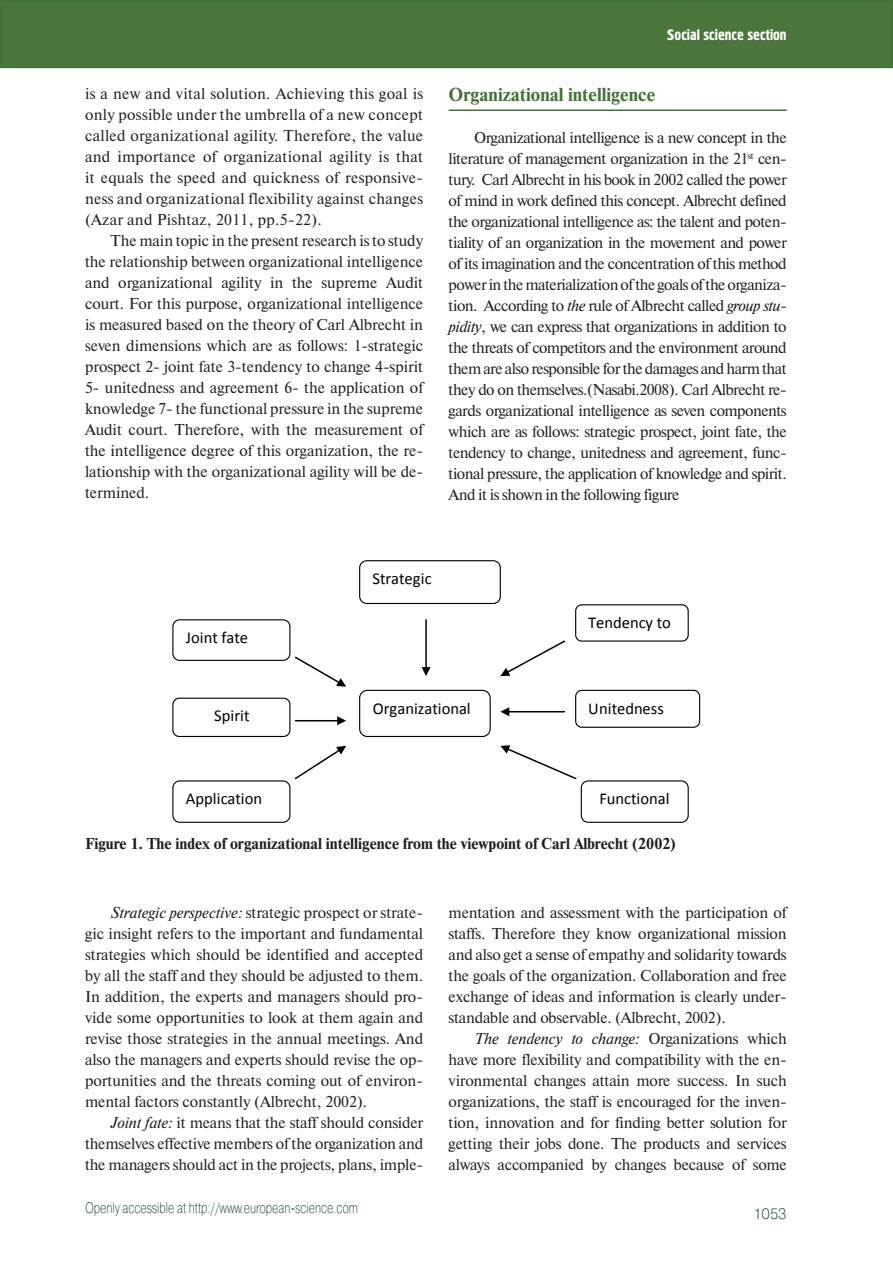
<style>
.page{position:relative;width:893px;height:1263px;background:#fff}
.page>*{position:absolute;margin:0;border:0;box-sizing:border-box;transform-origin:0 0}
.Заголовок{font:700 18.75px "Newton C";color:#417236}
.t1{font:16.5px "Calibri";letter-spacing:-.005em;color:#000}
.Текст_статьи{font:15.75px/21px "Newton C";letter-spacing:-.01em;color:#231f20;text-align:justify}
.Подрисуночная{font:700 15.75px "Newton C";color:#231f20}
.Нижний_колонтитул{font:15px "Pragmatica Light C";color:#0b3e1f;scale:.75 1}
.Верхний_колонтитул{font:15px "Hermes C";color:#fff}
.Колонцифра{font:15px "Pragmatica Light C";color:#0b3e1f}
.s1{font-style:italic}
</style>
<div class="page">
<div style="left:1px;top:1px;width:891px;height:66px;background:#4a763b"></div>
<div style="left:0;top:0;width:893px;height:68px;border:2px solid #417236"></div>
<hr style="left:449px;top:109px;width:338px;height:2px;background:#417236">
<div style="left:359px;top:560px;width:142px;height:44px;border:1px solid #000;border-radius:7px"></div>
<div style="left:359px;top:690px;width:132px;height:47px;border:1px solid #000;border-radius:8px"></div>
<div style="left:575px;top:604px;width:114px;height:38px;border:1px solid #000;border-radius:6px"></div>
<div style="left:575px;top:690px;width:125px;height:38px;border:1px solid #000;border-radius:6px"></div>
<div style="left:581px;top:780px;width:108px;height:43px;border:1px solid #000;border-radius:7px"></div>
<div style="left:172px;top:619px;width:118px;height:42px;border:1px solid #000;border-radius:7px"></div>
<div style="left:172px;top:698px;width:118px;height:39px;border:1px solid #000;border-radius:6px"></div>
<div style="left:172px;top:780px;width:118px;height:43px;border:1px solid #000;border-radius:7px"></div>
<hr style="left:425px;top:620px;width:2px;height:49px;background:#000">
<svg style="left:422px;top:667px;width:9px;height:9px"></svg>
<svg style="left:500px;top:640px;width:66px;height:36px"></svg>
<hr style="left:508px;top:711px;width:56px;height:1px;background:#000">
<svg style="left:500px;top:707px;width:9px;height:9px"></svg>
<svg style="left:500px;top:745px;width:77px;height:35px"></svg>
<svg style="left:294px;top:656px;width:52px;height:31px"></svg>
<hr style="left:296px;top:720px;width:43px;height:1px;background:#000">
<svg style="left:337px;top:716px;width:9px;height:9px"></svg>
<svg style="left:294px;top:746px;width:52px;height:34px"></svg>
<p class="Текст_статьи" style="left:85px;top:83px;width:340px">is a new and vital solution. Achieving this goal is only possible under the umbrella of a new concept called organizational agility. Therefore, the value and importance of organizational agility is that it equals the speed and quickness of responsive&shy;ness and organizational flexibility against changes (Azar and Pishtaz, 2011, pp.5-22).</p>
<p class="Текст_статьи" style="left:85px;top:230px;width:340px;text-indent:26px">The main topic in the present research is to study the relationship between organizational intelligence and organizational agility in the supreme Audit court. For this purpose, organizational intelligence is measured based on the theory of Carl Albrecht in seven dimensions which are as follows: 1-strategic prospect 2- joint fate 3-tendency to change 4-spirit 5- unitedness and agreement 6- the application of knowledge 7- the functional pressure in the supreme Audit court. Therefore, with the measurement of the intelligence degree of this organization, the re&shy;lationship with the organizational agility will be de&shy;termined.</p>
<p class="Верхний_колонтитул" style="left:667px;top:26px;width:121px">Social science section</p>
<p class="Заголовок" style="left:449px;top:84px;width:208px">Organizational intelligence</p>
<p class="Текст_статьи" style="left:449px;top:127px;width:340px;text-indent:26px">Organizational intelligence is a new concept in the literature of management organization in the 21<sup>st</sup> cen&shy;tury. Carl Albrecht in his book in 2002 called the power of mind in work defined this concept. Albrecht defined the organizational intelligence as: the talent and poten&shy;tiality of an organization in the movement and power of its imagination and the concentration of this method power in the materialization of the goals of the organiza&shy;tion. According to <span class="s1">the</span> rule of Albrecht called <span class="s1">group stu&shy;pidity</span>, we can express that organizations in addition to the threats of competitors and the environment around them are also responsible for the damages and harm that they do on themselves.(Nasabi.2008). Carl Albrecht re&shy;gards organizational intelligence as seven components which are as follows: strategic prospect, joint fate, the tendency to change, unitedness and agreement, func&shy;tional pressure, the application of knowledge and spirit.<br>And it is shown in the following figure</p>
<p class="t1" style="left:186px;top:627px;width:64px">Joint fate</p>
<p class="t1" style="left:373px;top:568px;width:61px">Strategic</p>
<p class="t1" style="left:588px;top:612px;width:84px">Tendency to</p>
<p class="t1" style="left:214px;top:706px;width:37px">Spirit</p>
<p class="t1" style="left:373px;top:698px;width:99px">Organizational</p>
<p class="t1" style="left:588px;top:698px;width:77px">Unitedness</p>
<p class="t1" style="left:186px;top:788px;width:78px">Application</p>
<p class="Подрисуночная" style="left:85px;top:835px;width:592px">Figure 1. The index of organizational intelligence from the viewpoint of Carl Albrecht (2002)</p>
<p class="t1" style="left:599px;top:788px;width:72px">Functional</p>
<p class="Текст_статьи" style="left:85px;top:902px;width:340px;text-indent:26px"><span class="s1">Strategic perspective:</span> strategic prospect or strate&shy;gic insight refers to the important and fundamental strategies which should be identified and accepted by all the staff and they should be adjusted to them.<br>In addition, the experts and managers should pro&shy;vide some opportunities to look at them again and revise those strategies in the annual meetings. And also the managers and experts should revise the op&shy;portunities and the threats coming out of environ&shy;mental factors constantly (Albrecht, 2002).</p>
<p class="Текст_статьи" style="left:85px;top:1112px;width:340px;text-indent:26px"><span class="s1">Joint fate:</span> it means that the staff should consider themselves effective members of the organization and the managers should act in the projects, plans, imple-</p>
<p class="Нижний_колонтитул" style="left:85px;top:1199px;width:365px">Openly accessible at http://www.european-science.com</p>
<p class="Текст_статьи" style="left:449px;top:902px;width:340px">mentation and assessment with the participation of staffs. Therefore they know organizational mission and also get a sense of empathy and solidarity towards the goals of the organization. Collaboration and free exchange of ideas and information is clearly under&shy;standable and observable. (Albrecht, 2002).</p>
<p class="Текст_статьи" style="left:449px;top:1028px;width:340px;text-indent:25px"><span class="s1">The tendency to change:</span> Organizations which have more flexibility and compatibility with the en&shy;vironmental changes attain more success. In such organizations, the staff is encouraged for the inven&shy;tion, innovation and for finding better solution for getting their jobs done. The products and services always accompanied by changes because of some</p>
<p class="Колонцифра" style="left:753px;top:1205px;width:35px">1053</p>
</div>
